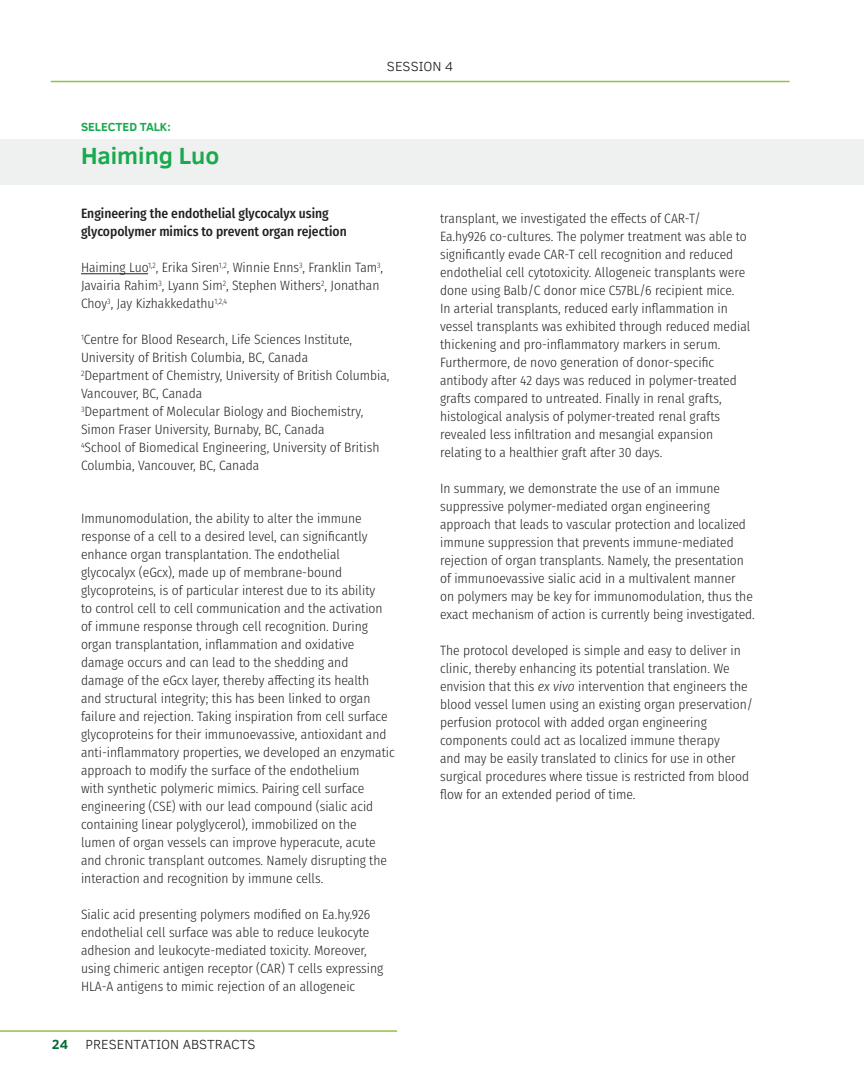
<style>
.page{position:relative;width:864px;height:1080px;background:#fff}
.page>*{position:absolute;margin:0;border:0;box-sizing:border-box;transform-origin:0 0}
.t1{font:700 24px "Clear Sans";color:#1aa94f}
.t2{font:300 13.5px/18px "Fira Sans Condensed";color:#231f20}
.t3{font:500 13.5px/18px "Fira Sans Condensed";color:#231f20}
.t4{font:300 13.5px "Clear Sans";color:#231f20}
.t5{font:700 13.5px "Clear Sans";color:#0c6a39}
.t6{font:700 12px "Clear Sans";color:#1aa94f}
.s1{font-style:italic}
</style>
<div class="page">
<hr style="left:0;top:1030px;width:397px;height:2px;background:#8bc640">
<div style="left:0;top:140px;width:864px;height:45px;background:#eff0f0"></div>
<hr style="left:81px;top:273px;width:67px;height:1px;background:#231f20">
<hr style="left:51px;top:81px;width:739px;height:1px;background:#8bc640">
<p class="t4" style="left:387px;top:58px;width:68px">SESSION 4</p>
<p class="t6" style="left:81px;top:119px;width:91px">SELECTED TALK:</p>
<p class="t1" style="left:81px;top:139px;width:140px">Haiming Luo</p>
<p class="t3" style="left:81px;top:204px;width:267px">Engineering the endothelial glycocalyx using glycopolymer mimics to prevent organ rejection</p>
<p class="t2" style="left:81px;top:259px;width:304px">Haiming Luo<sup>1,2</sup>, Erika Siren<sup>1,2</sup>, Winnie Enns<sup>3</sup>, Franklin Tam<sup>3</sup>,<br>Javairia Rahim<sup>3</sup>, Lyann Sim<sup>2</sup>, Stephen Withers<sup>2</sup>, Jonathan<br>Choy<sup>3</sup>, Jay Kizhakkedathu<sup>1,2,4</sup></p>
<p class="t2" style="left:81px;top:331px;width:273px"><sup>1</sup>Centre for Blood Research, Life Sciences Institute,<br>University of British Columbia, BC, Canada</p>
<p class="t2" style="left:81px;top:367px;width:310px"><sup>2</sup>Department of Chemistry, University of British Columbia,<br>Vancouver, BC, Canada</p>
<p class="t2" style="left:81px;top:403px;width:284px"><sup>3</sup>Department of Molecular Biology and Biochemistry,<br>Simon Fraser University, Burnaby, BC, Canada</p>
<p class="t2" style="left:81px;top:439px;width:300px"><sup>4</sup>School of Biomedical Engineering, University of British<br>Columbia, Vancouver, BC, Canada</p>
<p class="t2" style="left:81px;top:509px;width:315px">Immunomodulation, the ability to alter the immune response of a cell to a desired level, can significantly enhance organ transplantation. The endothelial glycocalyx (eGcx), made up of membrane-bound glycoproteins, is of particular interest due to its ability<br>to control cell to cell communication and the activation of immune response through cell recognition. During organ transplantation, inflammation and oxidative damage occurs and can lead to the shedding and damage of the eGcx layer, thereby affecting its health<br>and structural integrity; this has been linked to organ failure and rejection. Taking inspiration from cell surface glycoproteins for their immunoevassive, antioxidant and anti-inflammatory properties, we developed an enzymatic approach to modify the surface of the endothelium<br>with synthetic polymeric mimics. Pairing cell surface engineering (CSE) with our lead compound (sialic acid containing linear polyglycerol), immobilized on the<br>lumen of organ vessels can improve hyperacute, acute and chronic transplant outcomes. Namely disrupting the interaction and recognition by immune cells.</p>
<p class="t2" style="left:81px;top:905px;width:304px">Sialic acid presenting polymers modified on Ea.hy.926 endothelial cell surface was able to reduce leukocyte adhesion and leukocyte-mediated toxicity. Moreover, using chimeric antigen receptor (CAR) T cells expressing HLA-A antigens to mimic rejection of an allogeneic</p>
<p class="t5" style="left:52px;top:1035px;width:18px">24</p>
<p class="t4" style="left:86px;top:1036px;width:171px">PRESENTATION ABSTRACTS</p>
<p class="t2" style="left:440px;top:210px;width:312px">transplant, we investigated the effects of CAR-T/ Ea.hy926 co-cultures. The polymer treatment was able to significantly evade CAR-T cell recognition and reduced endothelial cell cytotoxicity. Allogeneic transplants were done using Balb/C donor mice C57BL/6 recipient mice.<br>In arterial transplants, reduced early inflammation in vessel transplants was exhibited through reduced medial thickening and pro-inflammatory markers in serum.<br>Furthermore, de novo generation of donor-specific antibody after 42 days was reduced in polymer-treated grafts compared to untreated. Finally in renal grafts, histological analysis of polymer-treated renal grafts revealed less infiltration and mesangial expansion relating to a healthier graft after 30 days.</p>
<p class="t2" style="left:440px;top:480px;width:316px">In summary, we demonstrate the use of an immune suppressive polymer-mediated organ engineering approach that leads to vascular protection and localized immune suppression that prevents immune-mediated rejection of organ transplants. Namely, the presentation of immunoevassive sialic acid in a multivalent manner<br>on polymers may be key for immunomodulation, thus the exact mechanism of action is currently being investigated.</p>
<p class="t2" style="left:440px;top:642px;width:315px">The protocol developed is simple and easy to deliver in clinic, thereby enhancing its potential translation. We envision that this <span class="s1">ex vivo</span> intervention that engineers the blood vessel lumen using an existing organ preservation/ perfusion protocol with added organ engineering components could act as localized immune therapy<br>and may be easily translated to clinics for use in other surgical procedures where tissue is restricted from blood flow for an extended period of time.</p>
</div>
